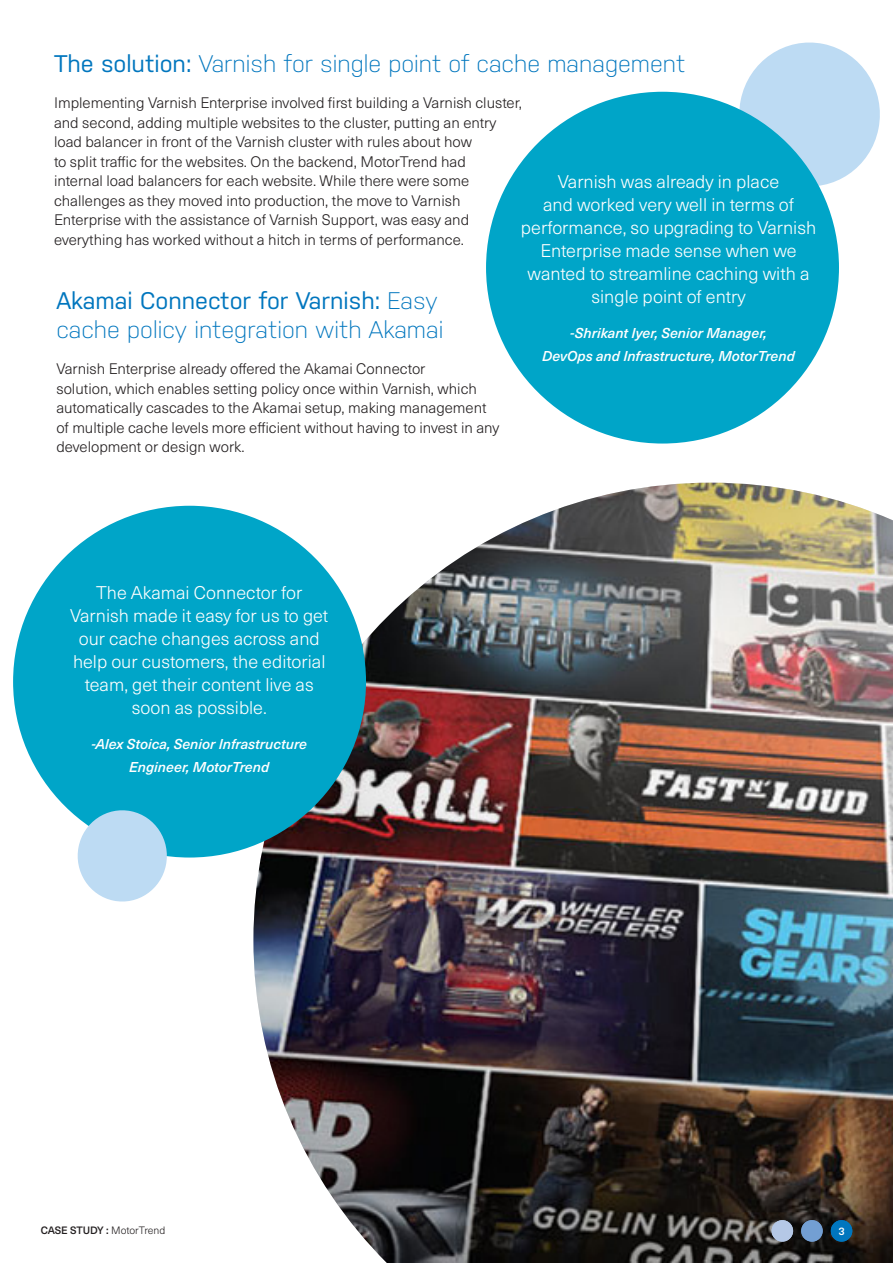
<style>
.page{position:relative;width:893px;height:1263px;background:#fff}
.page>*{position:absolute;margin:0;border:0;box-sizing:border-box;transform-origin:0 0}
.Headlines{font:300 24px/28.8px "Nudista";color:#0076be}
.Quote_1{font:300 18px/23.1px "Neue Haas Unica W1 G";color:#fff;text-align:center}
.Body_copy{font:300 15px/19.5px "Neue Haas Unica W1 G";color:#231f20}
.Quote_2{font:italic 500 14.1px/23.1px "Neue Haas Unica W1 G";color:#fff;text-align:center}
.Body_copy-2{font:500 10.5px "Neue Haas Unica W1 G";letter-spacing:-.015em;color:#231f20}
.t1{font:600 10.5px "Nudista";color:#fff}
.s1{font-weight:400}
.s2{font-weight:300}
</style>
<div class="page">
<img style="left:253px;top:483px;width:640px;height:780px">
<svg style="left:733px;top:42px;width:147px;height:151px"></svg>
<div style="left:831px;top:1220px;width:21px;height:21px;background:#0076be;border-radius:50%"></div>
<div style="left:801px;top:1220px;width:22px;height:21px;background:#739fd3;border-radius:50%"></div>
<div style="left:772px;top:1220px;width:21px;height:21px;background:#b5c8e6;border-radius:50%"></div>
<div style="left:13px;top:506px;width:353px;height:351px;background:#00a5c8;border-radius:50%"></div>
<div style="left:486px;top:92px;width:353px;height:351px;background:#00a5c8;border-radius:50%"></div>
<svg style="left:74px;top:810px;width:97px;height:92px"></svg>
<p class="Headlines" style="left:54px;top:49px;width:633px"><span class="s1">The solution:</span> Varnish for single point of cache management</p>
<p class="Body_copy" style="left:54px;top:92px;width:470px">Implementing Varnish Enterprise involved first building a Varnish cluster, and second, adding multiple websites to the cluster, putting an entry load balancer in front of the Varnish cluster with rules about how<br>to split traffic for the websites. On the backend, MotorTrend had<br>internal load balancers for each website. While there were some challenges as they moved into production, the move to Varnish Enterprise with the assistance of Varnish Support, was easy and everything has worked without a hitch in terms of performance.</p>
<p class="Quote_1" style="left:521px;top:169px;width:297px">Varnish was already in place<br>and worked very well in terms of performance, so upgrading to Varnish<br>Enterprise made sense when we wanted to streamline caching with a single point of entry</p>
<p class="Quote_2" style="left:542px;top:320px;width:254px">-Shrikant Iyer, Senior Manager,<br>DevOps and Infrastructure, MotorTrend</p>
<p class="Headlines" style="left:56px;top:286px;width:388px"><span class="s1">Akamai Connector for Varnish:</span> Easy cache policy integration with Akamai</p>
<p class="Body_copy" style="left:56px;top:359px;width:444px">Varnish Enterprise already offered the Akamai Connector<br>solution, which enables setting policy once within Varnish, which automatically cascades to the Akamai setup, making management of multiple cache levels more efficient without having to invest in any development or design work.</p>
<p class="Quote_1" style="left:70px;top:580px;width:260px">The Akamai Connector for<br>Varnish made it easy for us to get our cache changes across and help our customers, the editorial team, get their content live as soon as possible.</p>
<p class="Quote_2" style="left:91px;top:731px;width:217px">-Alex Stoica, Senior Infrastructure<br>Engineer, MotorTrend</p>
<p class="Body_copy-2" style="left:41px;top:1222px;width:126px">CASE STUDY : <span class="s2">MotorTrend</span></p>
<p class="t1" style="left:838px;top:1225px;width:8px">3</p>
</div>
